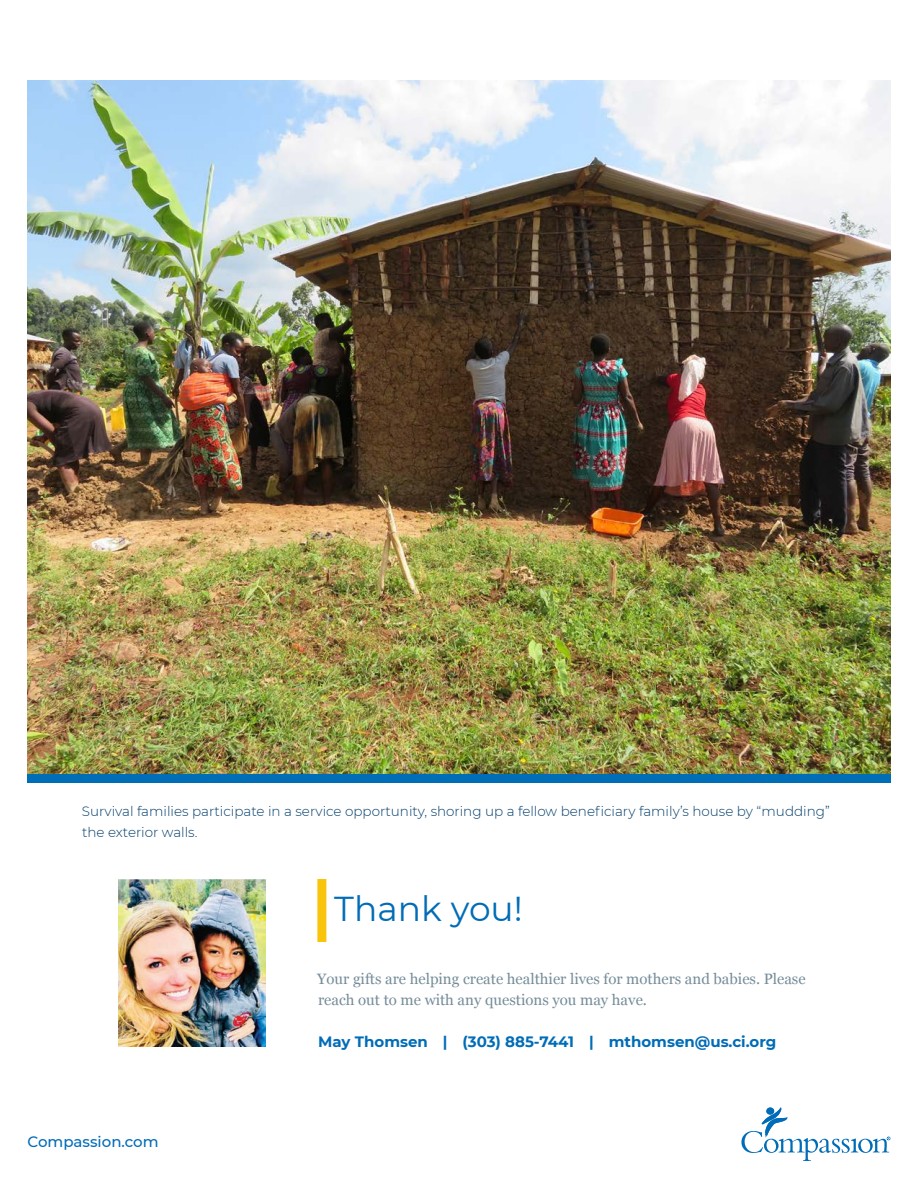
<style>
.page{position:relative;width:918px;height:1188px;background:#fff}
.page>*{position:absolute;margin:0;border:0;box-sizing:border-box;transform-origin:0 0}
.Header_H1{font:34.5px "Montserrat";color:#006cb7}
.body_regular{font:15px/21px "Georgia";color:#758c99}
.Subhead_with_extra_s{font:700 15px "Montserrat";color:#006cb7}
.Subhead_with_extra_s-2{font:500 15px "Montserrat";color:#006cb7}
.Sidebar_body_regular{font:300 13.5px/21px "Montserrat";color:#003d6a}
</style>
<div class="page">
<img style="left:119px;top:879px;width:146px;height:168px">
<img style="left:27px;top:81px;width:864px;height:693px">
<div style="left:317px;top:879px;width:9px;height:63px;background:#f9c40c"></div>
<svg style="left:741px;top:1107px;width:149px;height:54px"></svg>
<div style="left:27px;top:774px;width:864px;height:9px;background:#006eb6"></div>
<p class="Sidebar_body_regular" style="left:82px;top:800px;width:750px">Survival families participate in a service opportunity, shoring up a fellow beneficiary family’s house by “mudding” the exterior walls.</p>
<p class="Header_H1" style="left:334px;top:885px;width:190px">Thank you!</p>
<p class="Subhead_with_extra_s-2" style="left:28px;top:1131px;width:133px">Compassion.com</p>
<p class="body_regular" style="left:317px;top:968px;width:490px">Your gifts are helping create healthier lives for mothers and babies. Please reach out to me with any questions you may have.</p>
<p class="Subhead_with_extra_s" style="left:318px;top:1031px;width:460px">May Thomsen | (303) 885-7441 | mthomsen@us.ci.org</p>
</div>
